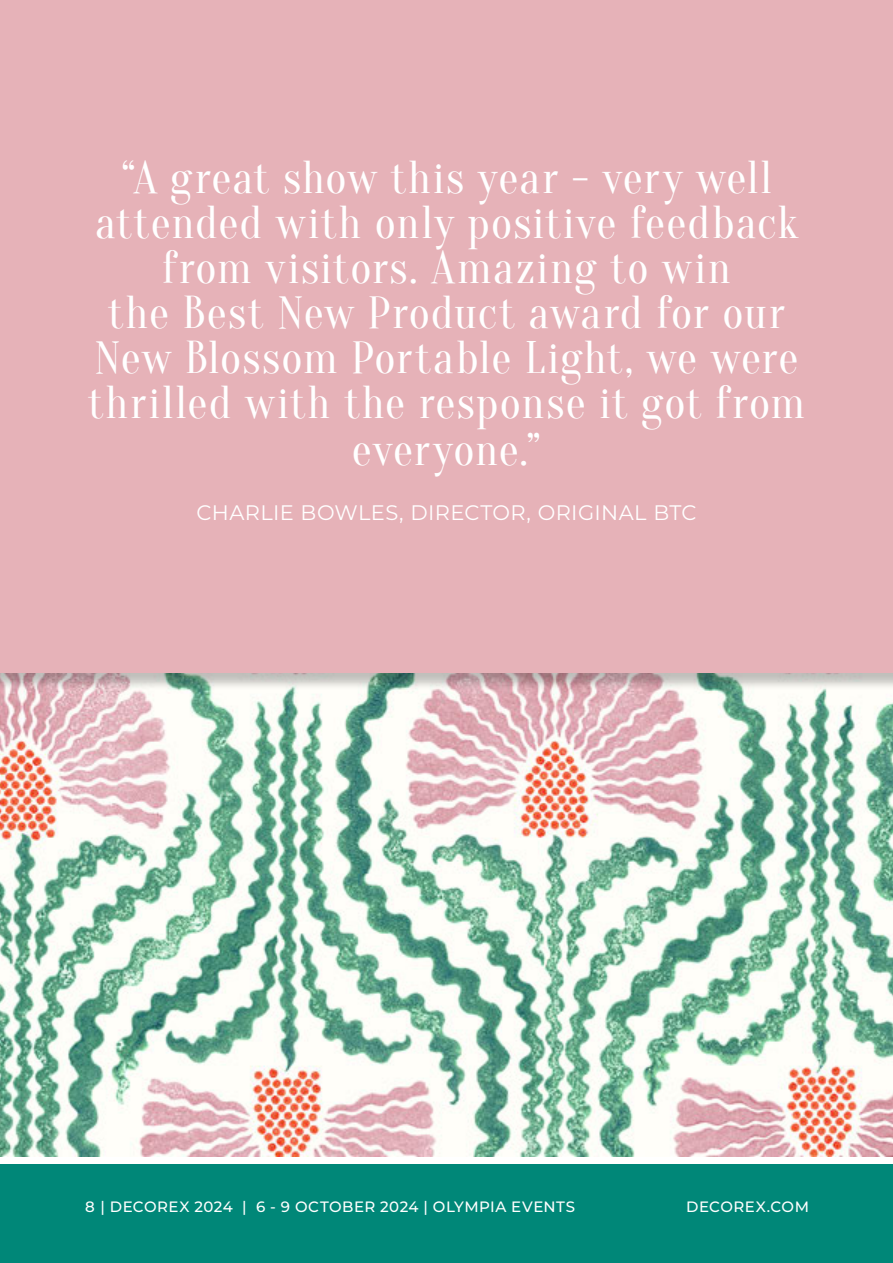
<style>
.page{position:relative;width:893px;height:1263px;background:#fff}
.page>*{position:absolute;margin:0;border:0;box-sizing:border-box;transform-origin:0 0}
.t1{font:45px/45.3px "Oranienbaum";letter-spacing:.025em;color:#fff;text-align:center}
.t2{font:21px "Montserrat";letter-spacing:.02em;color:#fff}
.t3{font:500 15px "Montserrat";letter-spacing:.03em;color:#fff}
</style>
<div class="page">
<div style="left:0;top:1157px;width:893px;height:106px;background:#008778"></div>
<div style="left:0;top:1157px;width:893px;height:7px;background:#fff"></div>
<img style="left:0;top:691px;width:893px;height:466px">
<div style="left:0;top:2px;width:893px;height:689px;background:#000;opacity:.25"></div>
<div style="left:0;top:0;width:893px;height:672px;background:#e6b2b8"></div>
<p class="t1" style="left:88px;top:156px;width:719px">“A great show this year - very well attended with only positive feedback from visitors. Amazing to win<br>the Best New Product award for our<br>New Blossom Portable Light, we were thrilled with the response it got from everyone.”</p>
<p class="t2" style="left:196px;top:498px;width:501px">CHARLIE BOWLES, DIRECTOR, ORIGINAL BTC</p>
<p class="t3" style="left:85px;top:1196px;width:492px">8 | DECOREX 2024 | 6 - 9 OCTOBER 2024 | OLYMPIA EVENTS</p>
<p class="t3" style="left:686px;top:1196px;width:124px">DECOREX.COM</p>
</div>
